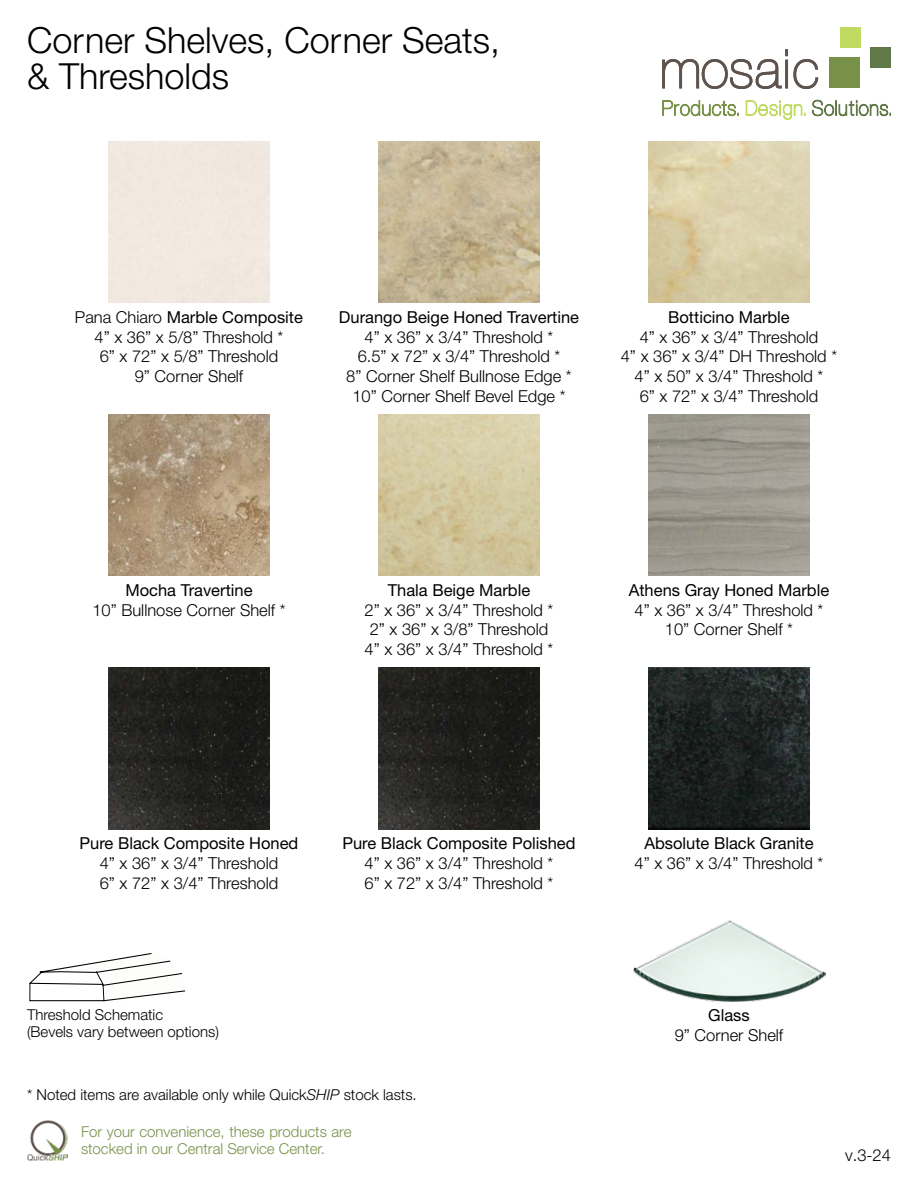
<style>
.page{position:relative;width:918px;height:1188px;background:#fff}
.page>*{position:absolute;margin:0;border:0;box-sizing:border-box;transform-origin:0 0}
.t1{font:300 36px/36px "Helvetica Neue LT Pro";color:#000}
.t2{font:300 16.5px/19.8px "Helvetica Neue LT Pro";color:#000;text-align:center}
.t3{font:16.5px "Helvetica Neue LT Std";color:#000}
.t4{font:300 15px/16.5px "Helvetica Neue LT Pro";color:#000}
.t5{font:300 15px/16.5px "Helvetica Neue LT Pro";color:#779148}
.s1{font-family:"Helvetica Neue LT Pro";font-weight:300}
.s2{font-family:"Helvetica Neue LT Std";font-style:italic}
</style>
<div class="page">
<img style="left:378px;top:141px;width:162px;height:162px">
<img style="left:108px;top:414px;width:162px;height:162px">
<img style="left:648px;top:414px;width:162px;height:162px">
<img style="left:108px;top:667px;width:162px;height:162px">
<img style="left:378px;top:667px;width:162px;height:162px">
<img style="left:648px;top:667px;width:162px;height:162px">
<img style="left:633px;top:920px;width:192px;height:81px">
<svg style="left:28px;top:953px;width:158px;height:49px"></svg>
<div style="left:830px;top:58px;width:30px;height:30px;background:#779148"></div>
<div style="left:840px;top:27px;width:20px;height:20px;background:#c1da61"></div>
<div style="left:870px;top:47px;width:21px;height:21px;background:#617949"></div>
<svg style="left:662px;top:49px;width:157px;height:40px"></svg>
<svg style="left:662px;top:100px;width:77px;height:17px"></svg>
<svg style="left:745px;top:99px;width:146px;height:21px"></svg>
<img style="left:27px;top:1121px;width:41px;height:40px">
<h1 class="t1" style="left:27px;top:21px;width:475px">Corner Shelves, Corner Seats, &amp; Thresholds</h1>
<p class="t3" style="left:75px;top:307px;width:230px"><span class="s1">Pana Chiaro</span> Marble Composite</p>
<p class="t2" style="left:95px;top:326px;width:190px">4” x 36” x 5/8” Threshold *<br>6” x 72” x 5/8” Threshold<br>9” Corner Shelf</p>
<p class="t3" style="left:339px;top:307px;width:242px">Durango Beige Honed Travertine</p>
<p class="t2" style="left:346px;top:326px;width:227px">4” x 36” x 3/4” Threshold *<br>6.5” x 72” x 3/4” Threshold *<br>8” Corner Shelf Bullnose Edge *<br>10” Corner Shelf Bevel Edge *</p>
<p class="t3" style="left:668px;top:307px;width:123px">Botticino Marble</p>
<p class="t2" style="left:621px;top:326px;width:218px">4” x 36” x 3/4” Threshold<br>4” x 36” x 3/4” DH Threshold *<br>4” x 50” x 3/4” Threshold *<br>6” x 72” x 3/4” Threshold</p>
<p class="t3" style="left:125px;top:580px;width:129px">Mocha Travertine</p>
<p class="t2" style="left:92px;top:599px;width:195px">10” Bullnose Corner Shelf *</p>
<p class="t3" style="left:388px;top:580px;width:144px">Thala Beige Marble</p>
<p class="t2" style="left:365px;top:599px;width:190px">2” x 36” x 3/4” Threshold *<br>2” x 36” x 3/8” Threshold<br>4” x 36” x 3/4” Threshold *</p>
<p class="t3" style="left:629px;top:580px;width:202px">Athens Gray Honed Marble</p>
<p class="t2" style="left:635px;top:599px;width:190px">4” x 36” x 3/4” Threshold *<br>10” Corner Shelf *</p>
<p class="t3" style="left:80px;top:833px;width:220px">Pure Black Composite Honed</p>
<p class="t2" style="left:100px;top:853px;width:180px;text-align:left">4” x 36” x 3/4” Threshold<br>6” x 72” x 3/4” Threshold</p>
<p class="t3" style="left:342px;top:833px;width:235px">Pure Black Composite Polished</p>
<p class="t2" style="left:365px;top:853px;width:190px;text-align:left">4” x 36” x 3/4” Threshold *<br>6” x 72” x 3/4” Threshold *</p>
<p class="t4" style="left:27px;top:1006px;width:193px">Threshold Schematic<br>(Bevels vary between options)</p>
<p class="t4" style="left:27px;top:1086px;width:391px">* Noted items are available only while Quick<span class="s2">SHIP</span> stock lasts.</p>
<p class="t5" style="left:81px;top:1124px;width:272px">For your convenience, these products are stocked in our Central Service Center.</p>
<p class="t3" style="left:644px;top:833px;width:171px">Absolute Black Granite</p>
<p class="t2" style="left:635px;top:853px;width:190px">4” x 36” x 3/4” Threshold *</p>
<p class="t3" style="left:708px;top:1005px;width:43px">Glass</p>
<p class="t2" style="left:675px;top:1025px;width:110px">9” Corner Shelf</p>
<p class="t2" style="left:845px;top:1145px;width:47px">v.3-24</p>
</div>
